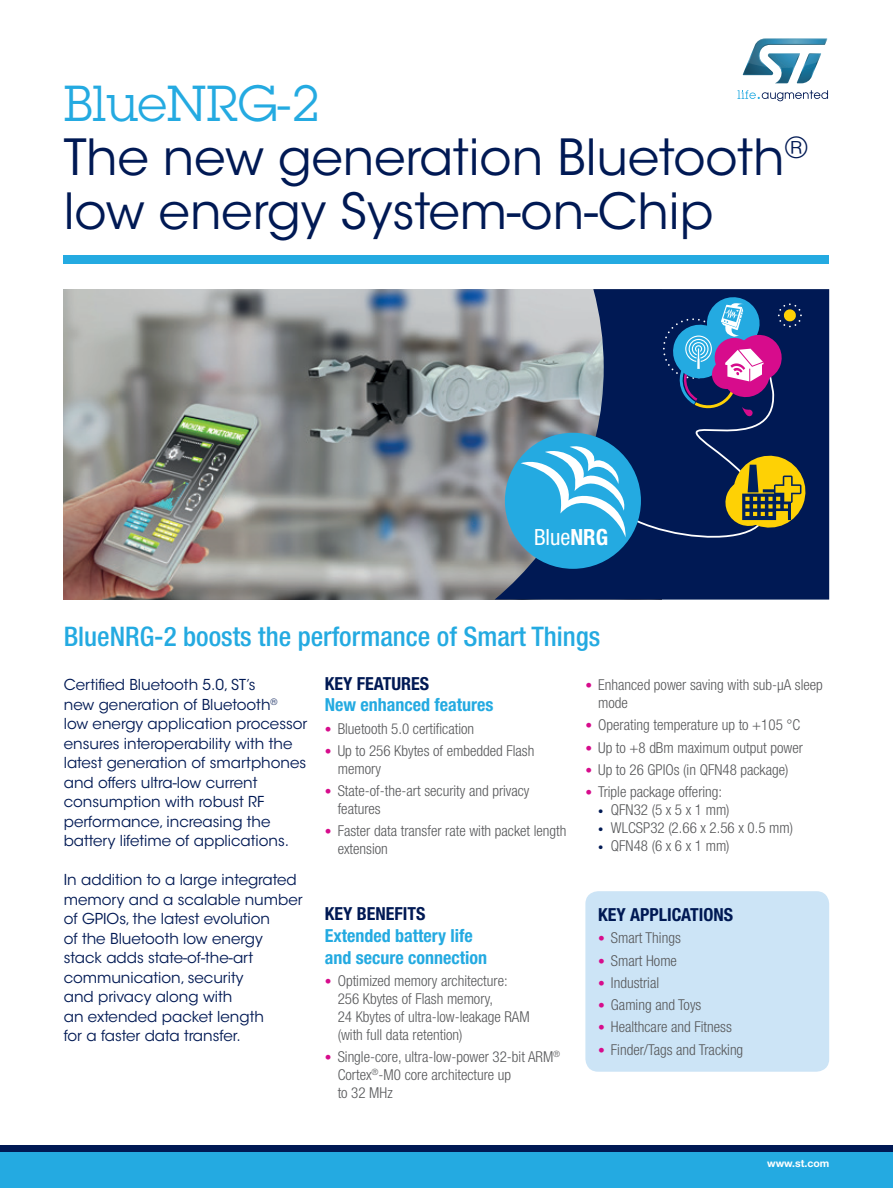
<style>
.page{position:relative;width:893px;height:1188px;background:#fff}
.page>*{position:absolute;margin:0;border:0;box-sizing:border-box;transform-origin:0 0}
.t1{font:49.5px/54px "ITC Avant Garde Std";color:#001954}
.t2{font:49.5px "Lubalin Graph Std";color:#24aae1}
.t3{font:500 condensed 27px "Helvetica Neue";color:#24aae1}
.t4{font:condensed 22.35px "Helvetica Neue LT Std";color:#fff}
.t5{font:700 condensed 18px/21.6px "Helvetica Neue LT Std";color:#24aae1}
.t6{font:700 condensed 18px "Helvetica Neue LT Std";color:#001954}
.t7{font:300 condensed 15px/18px "Helvetica Neue LT Std";color:#57585a}
.t8{font:15px/19.5px "ITC Avant Garde Std";color:#001954}
.t9{font:700 10.5px "Helvetica Neue LT Std";color:#fff}
.s1{font-weight:700}
.s2{font-size:13.5px;color:#d70c8c}
.s3{font-size:10.5px;color:#001954}
</style>
<div class="page">
<img style="left:64px;top:289px;width:431px;height:311px">
<div style="left:585px;top:891px;width:244px;height:181px;background:#cce4f6;border-radius:13px"></div>
<svg style="left:495px;top:289px;width:334px;height:311px;background:#4a5a7a"></svg>
<div style="left:622px;top:361px;width:208px;height:192px;background:#001954"></div>
<svg style="left:722px;top:451px;width:88px;height:81px;background:#736e34"></svg>
<div style="left:505px;top:433px;width:136px;height:136px;background:#24aae1;border-radius:50%"></div>
<svg style="left:521px;top:444px;width:108px;height:93px"></svg>
<svg style="left:663px;top:294px;width:139px;height:122px;background:#414985"></svg>
<div style="left:0;top:1145px;width:893px;height:43px;background:#24aae1"></div>
<div style="left:0;top:1145px;width:893px;height:7px;background:#001954"></div>
<svg style="left:737px;top:90px;width:91px;height:11px"></svg>
<svg style="left:742px;top:38px;width:86px;height:46px"></svg>
<div style="left:64px;top:255px;width:765px;height:9px;background:#24aae1"></div>
<h1 class="t2" style="left:64px;top:72px;width:258px">BlueNRG-2</h1>
<h1 class="t1" style="left:64px;top:130px;width:746px">The new generation Bluetooth<sup>® </sup>low energy System-on-Chip</h1>
<h3 class="t4" style="left:534px;top:524px;width:76px">Blue<span class="s1">NRG</span></h3>
<h2 class="t3" style="left:64px;top:621px;width:538px">BlueNRG-2 boosts the performance of Smart Things</h2>
<p class="t8" style="left:64px;top:676px;width:245px">Certified Bluetooth 5.0, ST’s<br>new generation of Bluetooth<sup>®<br></sup>low energy application processor ensures interoperability with the latest generation of smartphones and offers ultra-low current consumption with robust RF performance, increasing the battery lifetime of applications.</p>
<p class="t8" style="left:64px;top:871px;width:240px">In addition to a large integrated memory and a scalable number of GPIOs, the latest evolution<br>of the Bluetooth low energy stack adds state-of-the-art communication, security<br>and privacy along with<br>an extended packet length<br>for a faster data transfer.</p>
<p class="t6" style="left:325px;top:672px;width:106px">KEY FEATURES</p>
<p class="t5" style="left:325px;top:694px;width:170px">New enhanced features</p>
<p class="t7" style="left:325px;top:719px;width:151px"><span class="s2">•</span> Bluetooth 5.0 certification</p>
<p class="t7" style="left:338px;top:741px;width:198px;text-indent:-13px"><span class="s2">•</span> Up to 256 Kbytes of embedded Flash memory</p>
<p class="t7" style="left:338px;top:782px;width:193px;text-indent:-13px"><span class="s2">•</span> State-of-the-art security and privacy features</p>
<p class="t7" style="left:338px;top:822px;width:230px;text-indent:-13px"><span class="s2">•</span> Faster data transfer rate with packet length extension</p>
<p class="t6" style="left:325px;top:903px;width:102px">KEY BENEFITS</p>
<p class="t5" style="left:325px;top:925px;width:164px">Extended battery life and secure connection</p>
<p class="t7" style="left:338px;top:971px;width:194px;text-indent:-13px"><span class="s2">•</span> Optimized memory architecture:<br>256 Kbytes of Flash memory,<br>24 Kbytes of ultra-low-leakage RAM (with full data retention)</p>
<p class="t7" style="left:338px;top:1048px;width:224px;text-indent:-13px"><span class="s2">•</span> Single-core, ultra-low-power 32-bit ARM<sup>®<br></sup>Cortex<sup>®</sup>-M0 core architecture up<br>to 32 MHz</p>
<p class="t7" style="left:598px;top:676px;width:226px;text-indent:-13px"><span class="s2">•</span> Enhanced power saving with sub-μA sleep mode</p>
<p class="t7" style="left:585px;top:716px;width:216px"><span class="s2">•</span> Operating temperature up to +105 °C</p>
<p class="t7" style="left:585px;top:738px;width:219px"><span class="s2">•</span> Up to +8 dBm maximum output power</p>
<p class="t7" style="left:585px;top:760px;width:205px"><span class="s2">•</span> Up to 26 GPIOs (in QFN48 package)</p>
<p class="t7" style="left:585px;top:783px;width:138px"><span class="s2">•</span> Triple package offering:</p>
<p class="t7" style="left:598px;top:801px;width:133px"><span class="s3">•</span> QFN32 (5 x 5 x 1 mm)</p>
<p class="t7" style="left:598px;top:819px;width:196px"><span class="s3">•</span> WLCSP32 (2.66 x 2.56 x 0.5 mm)</p>
<p class="t7" style="left:598px;top:837px;width:133px"><span class="s3">•</span> QFN48 (6 x 6 x 1 mm)</p>
<p class="t6" style="left:598px;top:904px;width:136px">KEY APPLICATIONS</p>
<p class="t7" style="left:598px;top:929px;width:84px"><span class="s2">•</span> Smart Things</p>
<p class="t7" style="left:598px;top:951px;width:80px"><span class="s2">•</span> Smart Home</p>
<p class="t7" style="left:598px;top:973px;width:63px"><span class="s2">•</span> Industrial</p>
<p class="t7" style="left:598px;top:996px;width:105px"><span class="s2">•</span> Gaming and Toys</p>
<p class="t7" style="left:598px;top:1018px;width:135px"><span class="s2">•</span> Healthcare and Fitness</p>
<p class="t7" style="left:598px;top:1040px;width:147px"><span class="s2">•</span> Finder/Tags and Tracking</p>
<p class="t9" style="left:767px;top:1157px;width:64px">www.st.com</p>
</div>
